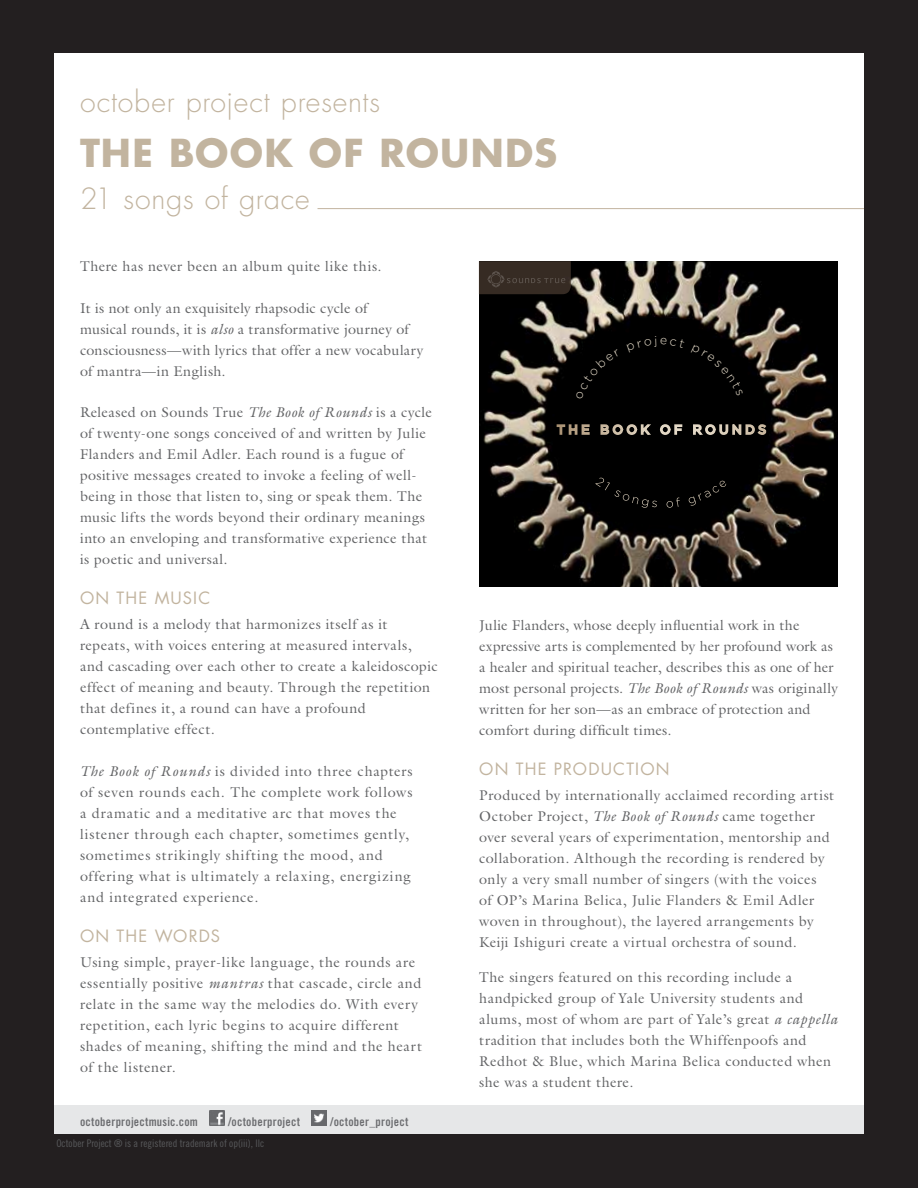
<style>
.page{position:relative;width:918px;height:1188px;background:#231f20}
.page>*{position:absolute;margin:0;border:0;box-sizing:border-box;transform-origin:0 0}
.t1{font:700 37.5px "Futura Std";letter-spacing:.035em;color:#c2b49f}
.t2{font:300 28.5px "Futura Std";letter-spacing:.03em;color:#c2b49f}
.t3{font:16.5px "Futura Std";letter-spacing:.075em;color:#c2b49f}
.t4{font:14.25px/21px "Galliard Std";letter-spacing:.035em;color:#636466}
.t5{font:14.25px/21px "Galliard Std";letter-spacing:.01em;color:#636466}
.t6{font:12px "Trade Gothic LT Std Bd Cn 20";letter-spacing:.02em;color:#6d6e71}
.t7{font:10.5px "Trade Gothic LT Std Cn 18";color:#58595b}
.s1{font-style:italic}
</style>
<div class="page">
<div style="left:54px;top:54px;width:810px;height:1080px;background:#fff"></div>
<div style="left:54px;top:1105px;width:810px;height:28px;background:#e6e7e8"></div>
<img style="left:210px;top:1111px;width:15px;height:15px">
<img style="left:312px;top:1111px;width:15px;height:15px">
<img style="left:479px;top:261px;width:359px;height:325px">
<svg style="left:479px;top:261px;width:92px;height:33px;background:#372c25"></svg>
<svg style="left:556px;top:423px;width:35px;height:13px"></svg>
<svg style="left:600px;top:423px;width:53px;height:13px"></svg>
<svg style="left:659px;top:423px;width:24px;height:13px"></svg>
<svg style="left:692px;top:422px;width:76px;height:15px"></svg>
<hr style="left:318px;top:208px;width:546px;height:1px;background:#c2b49f">
<div style="left:576px;top:349px;width:44px;height:50px;background:#000"></div>
<svg style="left:627px;top:336px;width:58px;height:16px"></svg>
<div style="left:691px;top:345px;width:52px;height:51px;background:#000"></div>
<div style="left:595px;top:476px;width:62px;height:32px;background:#000"></div>
<svg style="left:666px;top:497px;width:15px;height:11px"></svg>
<svg style="left:688px;top:479px;width:39px;height:27px"></svg>
<h2 class="t2" style="left:80px;top:84px;width:302px">october project presents</h2>
<h1 class="t1" style="left:80px;top:128px;width:479px">THE BOOK OF ROUNDS</h1>
<h2 class="t2" style="left:80px;top:181px;width:231px">21 songs of grace</h2>
<p class="t4" style="left:80px;top:256px;width:303px">There has never been an album quite like this.</p>
<p class="t4" style="left:80px;top:297px;width:345px">It is not only an exquisitely rhapsodic cycle of<br>musical rounds, it is <span class="s1">also</span> a transformative journey of consciousness—with lyrics that offer a new vocabulary of mantra—in English.</p>
<p class="t4" style="left:80px;top:401px;width:354px">Released on Sounds True <span class="s1">The Book of Rounds</span> is a cycle of twenty-one songs conceived of and written by Julie Flanders and Emil Adler. Each round is a fugue of positive messages created to invoke a feeling of well&shy;being in those that listen to, sing or speak them. The music lifts the words beyond their ordinary meanings into an enveloping and transformative experience that is poetic and universal.</p>
<p class="t3" style="left:80px;top:587px;width:132px">ON THE MUSIC</p>
<p class="t4" style="left:80px;top:614px;width:359px">A round is a melody that harmonizes itself as it repeats, with voices entering at measured intervals, and cascading over each other to create a kaleidoscopic effect of meaning and beauty. Through the repetition that defines it, a round can have a profound contemplative effect.</p>
<p class="t4" style="left:80px;top:760px;width:334px"><span class="s1">The Book of Rounds</span> is divided into three chapters of seven rounds each. The complete work follows a dramatic and a meditative arc that moves the listener through each chapter, sometimes gently, sometimes strikingly shifting the mood, and offering what is ultimately a relaxing, energizing and integrated experience.</p>
<p class="t3" style="left:80px;top:925px;width:142px">ON THE WORDS</p>
<p class="t4" style="left:80px;top:951px;width:343px">Using simple, prayer-like language, the rounds are essentially positive <span class="s1">mantras</span> that cascade, circle and relate in the same way the melodies do. With every repetition, each lyric begins to acquire different shades of meaning, shifting the mind and the heart of the listener.</p>
<p class="t6" style="left:80px;top:1114px;width:119px">octoberprojectmusic.com</p>
<p class="t6" style="left:228px;top:1114px;width:73px">/octoberproject</p>
<p class="t6" style="left:330px;top:1114px;width:80px">/october_project</p>
<p class="t7" style="left:56px;top:1137px;width:209px">October Project ® is a registered trademark of op(iii), llc</p>
<p class="t5" style="left:479px;top:614px;width:360px">Julie Flanders, whose deeply influential work in the expressive arts is complemented by her profound work as a healer and spiritual teacher, describes this as one of her most personal projects. <span class="s1">The Book of Rounds</span> was originally written for her son—as an embrace of protection and comfort during difficult times.</p>
<p class="t3" style="left:479px;top:758px;width:192px">ON THE PRODUCTION</p>
<p class="t4" style="left:479px;top:785px;width:356px">Produced by internationally acclaimed recording artist October Project, <span class="s1">The Book of Rounds</span> came together over several years of experimentation, mentorship and collaboration. Although the recording is rendered by only a very small number of singers (with the voices<br>of OP’s Marina Belica, Julie Flanders &amp; Emil Adler woven in throughout), the layered arrangements by Keiji Ishiguri create a virtual orchestra of sound.</p>
<p class="t4" style="left:479px;top:966px;width:360px">The singers featured on this recording include a handpicked group of Yale University students and alums, most of whom are part of Yale’s great <span class="s1">a cappella </span>tradition that includes both the Whiffenpoofs and Redhot &amp; Blue, which Marina Belica conducted when she was a student there.</p>
</div>
